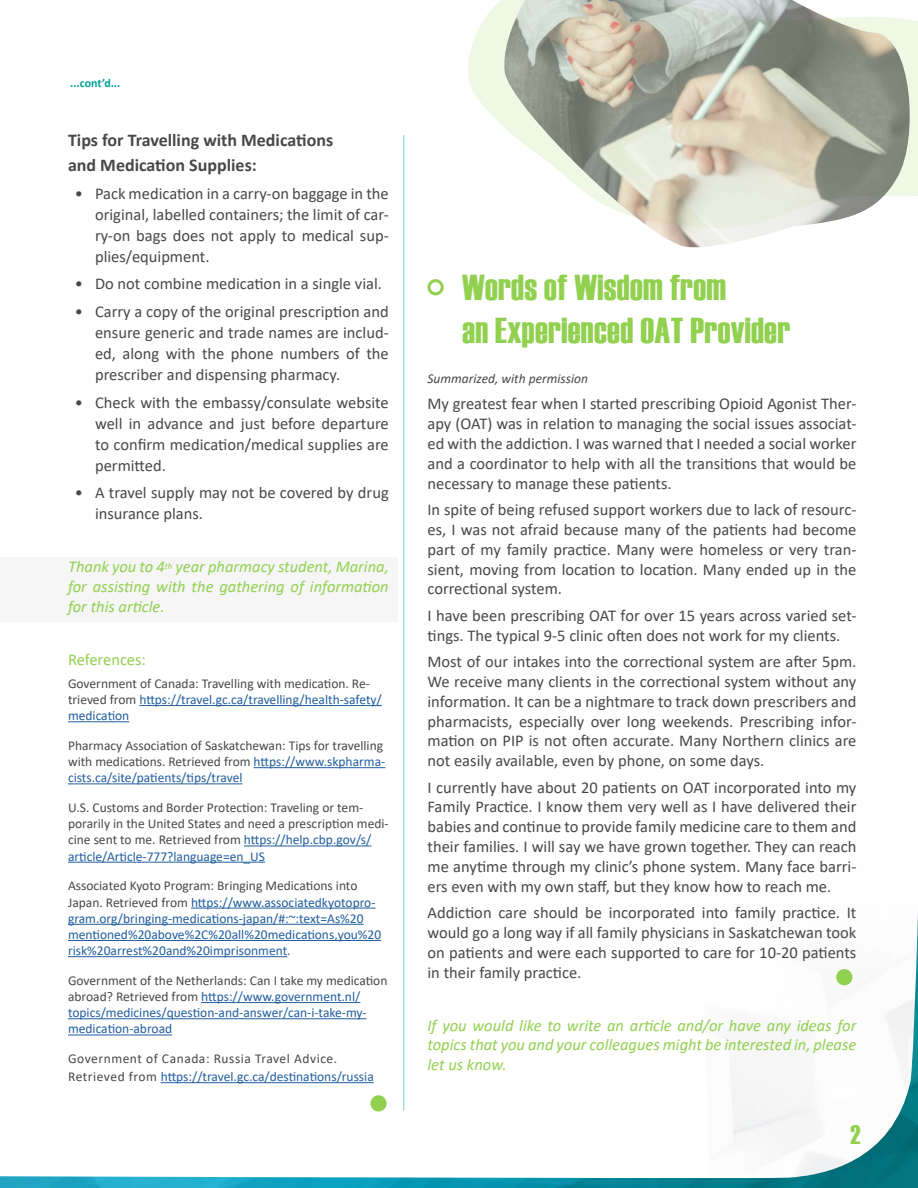
<style>
.page{position:relative;width:918px;height:1188px;background:#fff}
.page>*{position:absolute;margin:0;border:0;box-sizing:border-box;transform-origin:0 0}
.t1{font:36px/43.2px "Haettenschweiler";letter-spacing:.01em;color:#92d050}
.t2{font:27px "Haettenschweiler";color:#92d050}
.t3{font:700 18px/24.8px "Calibri";color:#48484a}
.t4{font:16.5px/19.8px "Calibri";color:#48484a;text-align:justify}
.t5{font:italic 16.5px/19.8px "Calibri";color:#92d050;text-align:justify}
.t6{font:16.5px "Calibri";color:#92d050}
.t7{font:13.5px/16.2px "Calibri";color:#48484a}
.t8{font:13.5px/16.2px "Calibri";color:#215e9e}
.t9{font:13.5px/18px "Calibri";letter-spacing:.035em;color:#48484a}
.t10{font:italic 13.5px "Calibri";color:#48484a}
.t11{font:700 12px "Calibri";color:#00a19c}
.s1{color:#215e9e}
.s2{color:#48484a}
</style>
<div class="page">
<svg style="left:468px;top:0;width:34px;height:125px;fill:#eff8e5"></svg>
<div style="left:0;top:557px;width:397px;height:64px;background:#f6f6f6"></div>
<img style="left:0;top:913px;width:918px;height:275px">
<hr style="left:139px;top:705px;width:243px;height:1px;background:#215e9e">
<hr style="left:68px;top:721px;width:61px;height:1px;background:#215e9e">
<hr style="left:254px;top:767px;width:131px;height:1px;background:#215e9e">
<hr style="left:68px;top:783px;width:175px;height:1px;background:#215e9e">
<hr style="left:244px;top:846px;width:127px;height:1px;background:#215e9e">
<hr style="left:68px;top:862px;width:197px;height:1px;background:#215e9e">
<hr style="left:191px;top:908px;width:185px;height:1px;background:#215e9e">
<hr style="left:68px;top:924px;width:296px;height:1px;background:#215e9e">
<hr style="left:68px;top:940px;width:313px;height:1px;background:#215e9e">
<hr style="left:68px;top:956px;width:219px;height:1px;background:#215e9e">
<hr style="left:201px;top:1002px;width:159px;height:1px;background:#215e9e">
<hr style="left:68px;top:1018px;width:299px;height:1px;background:#215e9e">
<hr style="left:68px;top:1035px;width:104px;height:1px;background:#215e9e">
<hr style="left:161px;top:1082px;width:213px;height:1px;background:#215e9e">
<hr style="left:404px;top:135px;width:1px;height:975px;background:#00a19c">
<div style="left:838px;top:971px;width:13px;height:13px;background:#92d050;border-radius:50%"></div>
<div style="left:836px;top:969px;width:16px;height:16px;border:3px solid #92d050;border-radius:50%"></div>
<div style="left:427px;top:279px;width:17px;height:16px;border:3px solid #92d050;border-radius:50%"></div>
<img style="left:502px;top:0;width:416px;height:248px">
<div style="left:372px;top:1097px;width:13px;height:13px;background:#92d050;border-radius:50%"></div>
<div style="left:370px;top:1095px;width:17px;height:17px;border:3px solid #92d050;border-radius:50%"></div>
<p class="t11" style="left:70px;top:74px;width:52px">...cont’d...</p>
<p class="t3" style="left:68px;top:128px;width:267px">Tips for Travelling with Medications and Medication Supplies:</p>
<p class="t4" style="left:95px;top:182px;width:295px;line-height:21px;text-indent:-20px">• Pack medication in a carry-on baggage in the original, labelled containers; the limit of car&shy;ry-on bags does not apply to medical sup&shy;plies/equipment.</p>
<p class="t4" style="left:75px;top:274px;width:309px">• Do not combine medication in a single vial.</p>
<p class="t4" style="left:95px;top:301px;width:295px;line-height:21px;text-indent:-20px">• Carry a copy of the original prescription and ensure generic and trade names are includ&shy;ed, along with the phone numbers of the prescriber and dispensing pharmacy.</p>
<p class="t4" style="left:95px;top:391px;width:295px;line-height:21px;text-indent:-20px">• Check with the embassy/consulate website well in advance and just before departure to confirm medication/medical supplies are permitted.</p>
<p class="t4" style="left:95px;top:482px;width:295px;line-height:21px;text-indent:-20px">• A travel supply may not be covered by drug insurance plans.</p>
<p class="t5" style="left:68px;top:556px;width:322px">Thank you to 4<sup>th</sup> year pharmacy student, Marina, for assisting with the gathering of information for this article.</p>
<p class="t6" style="left:68px;top:648px;width:80px">References:</p>
<p class="t7" style="left:68px;top:675px;width:315px">Government of Canada: Travelling with medication. Re&shy;trieved from <span class="s1">https://travel.gc.ca/travelling/health-safety/ medication</span></p>
<p class="t7" style="left:68px;top:737px;width:319px">Pharmacy Association of Saskatchewan: Tips for travelling with medications. Retrieved from <span class="s1">https://www.skpharma&shy;cists.ca/site/patients/tips/travel</span></p>
<p class="t7" style="left:68px;top:799px;width:322px">U.S. Customs and Border Protection: Traveling or tem&shy;porarily in the United States and need a prescription medi&shy;cine sent to me. Retrieved from <span class="s1">https://help.cbp.gov/s/ article/Article-777?language=en_US</span></p>
<p class="t8" style="left:68px;top:877px;width:315px"><span class="s2">Associated Kyoto Program: Bringing Medications into Japan. Retrieved from</span> https://www.associatedkyotopro&shy;gram.org/bringing-medications-japan/#:~:text=As%20 mentioned%20above%2C%20all%20medications,you%20 risk%20arrest%20and%20imprisonment<span class="s2">.</span></p>
<p class="t8" style="left:68px;top:972px;width:321px"><span class="s2">Government of the Netherlands: Can I take my medication abroad? Retrieved from</span> https://www.government.nl/ topics/medicines/question-and-answer/can-i-take-my&shy;medication-abroad</p>
<p class="t9" style="left:68px;top:1049px;width:307px">Government of Canada: Russia Travel Advice.<br>Retrieved from <span class="s1">https://travel.gc.ca/destinations/russia</span></p>
<h1 class="t1" style="left:462px;top:266px;width:330px">Words of Wisdom from<br>an Experienced OAT Provider</h1>
<p class="t10" style="left:428px;top:369px;width:162px">Summarized, with permission</p>
<p class="t4" style="left:428px;top:394px;width:430px">My greatest fear when I started prescribing Opioid Agonist Ther&shy;apy (OAT) was in relation to managing the social issues associat&shy;ed with the addiction. I was warned that I needed a social worker and a coordinator to help with all the transitions that would be necessary to manage these patients.</p>
<p class="t4" style="left:428px;top:499px;width:430px">In spite of being refused support workers due to lack of resourc&shy;es, I was not afraid because many of the patients had become part of my family practice. Many were homeless or very tran&shy;sient, moving from location to location. Many ended up in the correctional system.</p>
<p class="t4" style="left:428px;top:605px;width:430px">I have been prescribing OAT for over 15 years across varied set&shy;tings. The typical 9-5 clinic often does not work for my clients.</p>
<p class="t4" style="left:428px;top:651px;width:430px">Most of our intakes into the correctional system are after 5pm.<br>We receive many clients in the correctional system without any information. It can be a nightmare to track down prescribers and pharmacists, especially over long weekends. Prescribing infor&shy;mation on PIP is not often accurate. Many Northern clinics are not easily available, even by phone, on some days.</p>
<p class="t4" style="left:428px;top:777px;width:430px">I currently have about 20 patients on OAT incorporated into my Family Practice. I know them very well as I have delivered their babies and continue to provide family medicine care to them and their families. I will say we have grown together. They can reach me anytime through my clinic’s phone system. Many face barri&shy;ers even with my own staff, but they know how to reach me.</p>
<p class="t4" style="left:428px;top:902px;width:430px">Addiction care should be incorporated into family practice. It would go a long way if all family physicians in Saskatchewan took on patients and were each supported to care for 10-20 patients in their family practice.</p>
<p class="t5" style="left:428px;top:1014px;width:430px">If you would like to write an article and/or have any ideas for topics that you and your colleagues might be interested in, please let us know.</p>
<h2 class="t2" style="left:850px;top:1117px;width:12px">2</h2>
</div>
